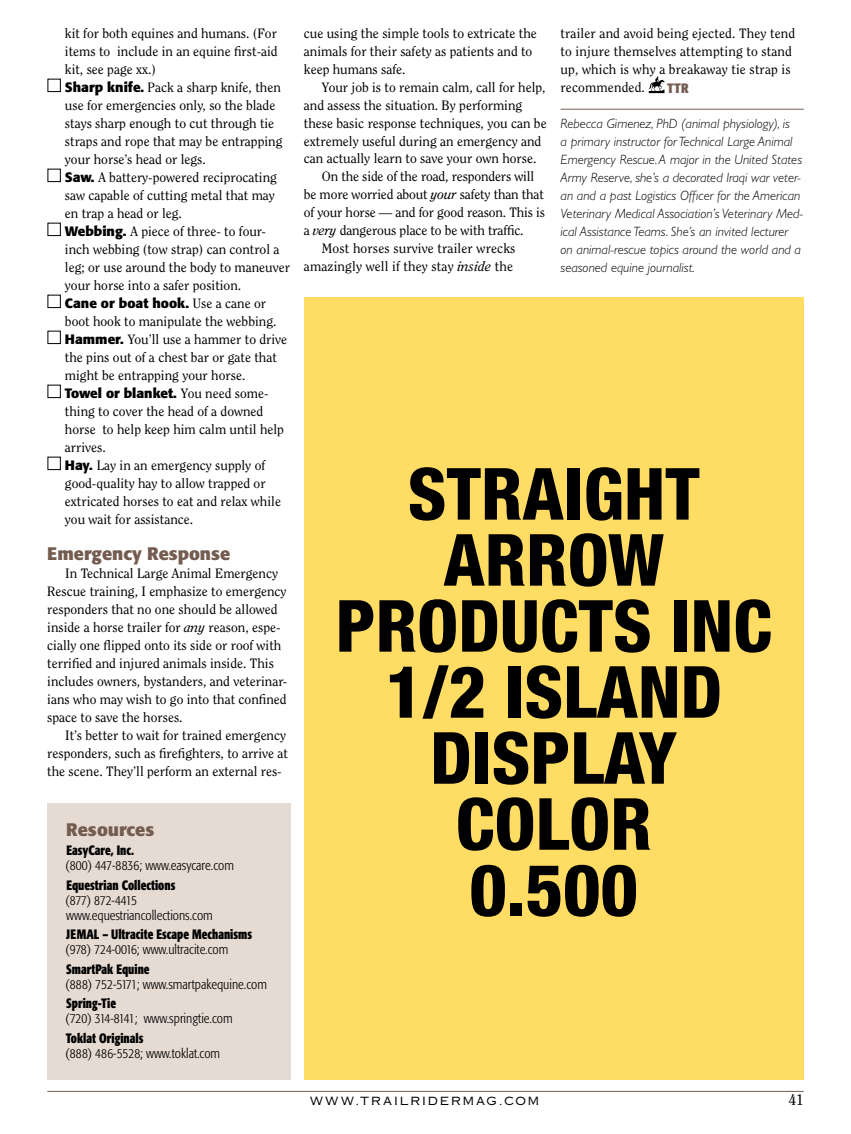
<style>
.page{position:relative;width:851px;height:1134px;background:#fff}
.page>*{position:absolute;margin:0;border:0;box-sizing:border-box;transform-origin:0 0}
.t1{font:800 condensed 72px/66px "Helvetica Neue";color:#000;text-align:center}
.t2{font:700 18px "Formata";color:#745c50}
.t3{font:15px "Clearface";color:#000}
.t4{font:13.5px/18px "Clearface";color:#000}
.t5{font:italic 300 13.5px/18px "Gill Sans";color:#000}
.t6{font:300 condensed 13.5px/15px "Formata";color:#000}
.t7{font:700 condensed 13.5px "Formata";color:#000;scale:.88 1}
.t8{font:700 13.5px "Formata";color:#000}
.t9{font:13.5px "Copperplate Thirty Two AB";letter-spacing:.11em;color:#000}
.t10{font:700 condensed 13.5px "Formata";color:#745c50}
.s1{font-family:"Formata";font-weight:700}
.s2{font-family:"Clearface";font-weight:400}
.s3{font-style:italic}
</style>
<div class="page">
<hr style="left:47px;top:1091px;width:756px;height:1px;background:#745c50">
<div style="left:48px;top:79px;width:13px;height:13px;border:1px solid #000"></div>
<div style="left:48px;top:169px;width:13px;height:13px;border:1px solid #000"></div>
<div style="left:48px;top:223px;width:13px;height:13px;border:1px solid #000"></div>
<div style="left:48px;top:295px;width:13px;height:13px;border:1px solid #000"></div>
<div style="left:48px;top:331px;width:13px;height:13px;border:1px solid #000"></div>
<div style="left:48px;top:385px;width:13px;height:13px;border:1px solid #000"></div>
<div style="left:48px;top:457px;width:13px;height:13px;border:1px solid #000"></div>
<hr style="left:560px;top:109px;width:243px;height:1px;background:#745c50">
<svg style="left:648px;top:77px;width:16px;height:16px"></svg>
<div style="left:304px;top:297px;width:499px;height:783px;background:#ffdc64"></div>
<div style="left:47px;top:803px;width:243px;height:277px;background:#e6dbd2"></div>
<p class="t4" style="left:65px;top:24px;width:226px">kit for both equines and humans. (For items to include in an equine first-aid kit, see page xx.)<br><span class="s1">Sharp knife.</span> Pack a sharp knife, then use for emergencies only, so the blade stays sharp enough to cut through tie straps and rope that may be entrapping your horse’s head or legs.<br><span class="s1">Saw.</span> A battery-powered reciprocating saw capable of cutting metal that may en trap a head or leg.<br><span class="s1">Webbing.</span> A piece of three- to four&shy;inch webbing (tow strap) can control a leg; or use around the body to maneuver your horse into a safer position.</p>
<p class="t8" style="left:65px;top:294px;width:203px">Cane or boat hook. <span class="s2">Use a cane or</span></p>
<p class="t4" style="left:65px;top:312px;width:224px">boot hook to manipulate the webbing.<br><span class="s1">Hammer.</span> You’ll use a hammer to drive the pins out of a chest bar or gate that might be entrapping your horse.</p>
<p class="t8" style="left:65px;top:384px;width:205px">Towel or blanket. <span class="s2">You need some-</span></p>
<p class="t4" style="left:65px;top:402px;width:220px">thing to cover the head of a downed horse to help keep him calm until help arrives.<br><span class="s1">Hay.</span> Lay in an emergency supply of good-quality hay to allow trapped or extricated horses to eat and relax while you wait for assistance.</p>
<h2 class="t2" style="left:47px;top:542px;width:184px">Emergency Response</h2>
<p class="t4" style="left:47px;top:564px;width:241px;text-indent:18px">In Technical Large Animal Emergency Rescue training, I emphasize to emergency responders that no one should be allowed inside a horse trailer for <span class="s3">any</span> reason, espe&shy;cially one flipped onto its side or roof with terrified and injured animals inside. This includes owners, bystanders, and veterinar&shy;ians who may wish to go into that confined space to save the horses.</p>
<p class="t4" style="left:47px;top:726px;width:242px;text-indent:18px">It’s better to wait for trained emergency responders, such as firefighters, to arrive at the scene. They’ll perform an external res-</p>
<h2 class="t2" style="left:66px;top:818px;width:90px">Resources</h2>
<p class="t7" style="left:66px;top:842px;width:78px">EasyCare, Inc.</p>
<p class="t6" style="left:65px;top:858px;width:170px">(800) 447-8836; www.easycare.com</p>
<p class="t7" style="left:66px;top:876px;width:125px">Equestrian Collections</p>
<p class="t6" style="left:65px;top:892px;width:149px">(877) 872-4415 www.equestriancollections.com</p>
<p class="t7" style="left:66px;top:926px;width:213px">JEMAL – Ultracite Escape Mechanisms</p>
<p class="t6" style="left:65px;top:942px;width:164px">(978) 724-0016; www.ultracite.com</p>
<p class="t7" style="left:66px;top:960px;width:96px">SmartPak Equine</p>
<p class="t6" style="left:65px;top:976px;width:203px">(888) 752-5171; www.smartpakequine.com</p>
<p class="t7" style="left:66px;top:995px;width:58px">Spring-Tie</p>
<p class="t6" style="left:65px;top:1011px;width:169px">(720) 314-8141; www.springtie.com</p>
<p class="t7" style="left:66px;top:1029px;width:90px">Toklat Originals</p>
<p class="t6" style="left:65px;top:1045px;width:156px">(888) 486-5528; www.toklat.com</p>
<p class="t4" style="left:304px;top:24px;width:234px">cue using the simple tools to extricate the animals for their safety as patients and to keep humans safe.</p>
<p class="t4" style="left:322px;top:78px;width:225px">Your job is to remain calm, call for help,</p>
<p class="t4" style="left:304px;top:96px;width:220px">and assess the situation. By performing</p>
<p class="t4" style="left:304px;top:114px;width:244px">these basic response techniques, you can be</p>
<p class="t4" style="left:304px;top:132px;width:239px">extremely useful during an emergency and</p>
<p class="t4" style="left:304px;top:150px;width:234px">can actually learn to save your own horse.</p>
<p class="t4" style="left:322px;top:168px;width:214px">On the side of the road, responders will</p>
<p class="t4" style="left:304px;top:186px;width:241px">be more worried about <span class="s3">your</span> safety than that</p>
<p class="t4" style="left:304px;top:204px;width:242px">of your horse — and for good reason. This is</p>
<p class="t4" style="left:304px;top:222px;width:221px">a <span class="s3">very</span> dangerous place to be with traffic.</p>
<p class="t4" style="left:322px;top:240px;width:195px">Most horses survive trailer wrecks</p>
<p class="t4" style="left:304px;top:258px;width:210px">amazingly well if they stay <span class="s3">inside</span> the</p>
<p class="t4" style="left:560px;top:24px;width:236px">trailer and avoid being ejected. They tend to injure themselves attempting to stand up, which is why a breakaway tie strap is recommended.</p>
<p class="t10" style="left:667px;top:80px;width:23px">TTR</p>
<p class="t5" style="left:560px;top:114px;width:244px">Rebecca Gimenez, PhD (animal physiology), is<br>a primary instructor for Technical Large Animal Emergency Rescue. A major in the United States Army Reserve, she’s a decorated Iraqi war veter&shy;an and a past Logistics Officer for the American Veterinary Medical Association’s Veterinary Med&shy;ical Assistance Teams. She’s an invited lecturer on animal-rescue topics around the world and a seasoned equine journalist.</p>
<h1 class="t1" style="left:335px;top:460px;width:434px">STRAIGHT<br>ARROW<br>PRODUCTS INC<br>1/2 ISLAND<br>DISPLAY<br>COLOR<br>0.500</h1>
<p class="t9" style="left:310px;top:1092px;width:231px">WWW.TRAILRIDERMAG.COM</p>
<p class="t3" style="left:789px;top:1091px;width:16px">41</p>
</div>
